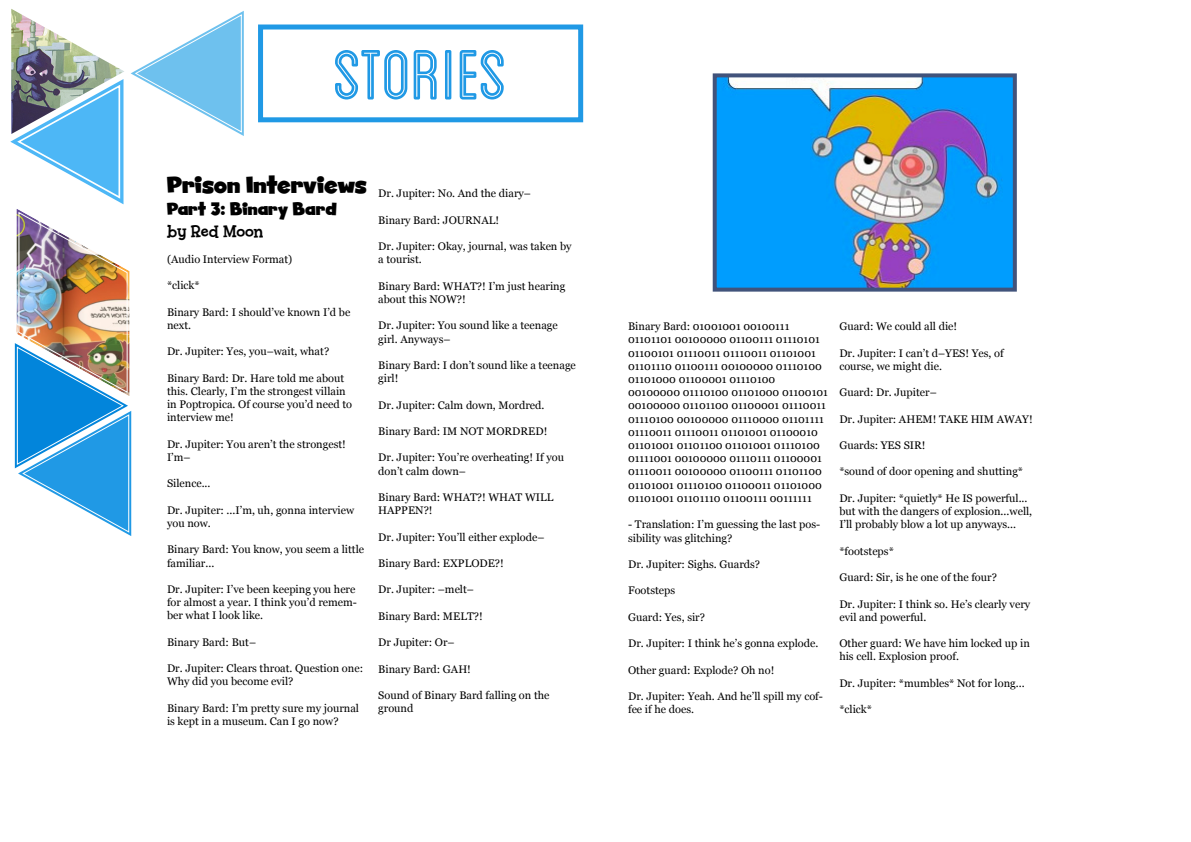
<style>
.page{position:relative;width:1191px;height:842px;background:#fff}
.page>*{position:absolute;margin:0;border:0;box-sizing:border-box;transform-origin:0 0}
.t1{font:100px "Blanch Caps Inline";letter-spacing:-.02em;color:#2099e5}
.t2{font:24px "Ghost Kid AOE";letter-spacing:-.005em;color:#000}
.t3{font:18px "Ghost Kid AOE";color:#000}
.t4{font:18px "Billy Serif";color:#000}
.t5{font:11px/13.2px "Georgia";color:#000}
</style>
<div class="page">
<div style="left:258px;top:25px;width:325px;height:97px;border:5px solid #2099e5"></div>
<svg style="left:10px;top:11px;width:234px;height:525px"></svg>
<img style="left:11px;top:9px;width:113px;height:125px">
<img style="left:717px;top:78px;width:294px;height:209px">
<div style="left:712px;top:73px;width:304px;height:219px;border:4px solid #41537b"></div>
<h1 class="t1" style="left:333px;top:29px;width:176px">stories</h1>
<h2 class="t2" style="left:167px;top:171px;width:201px">Prison Interviews</h2>
<h3 class="t3" style="left:167px;top:198px;width:171px">Part 3: Binary Bard</h3>
<h3 class="t4" style="left:167px;top:221px;width:98px">by Red Moon</h3>
<p class="t5" style="left:167px;top:252px;width:127px">(Audio Interview Format)</p>
<p class="t5" style="left:167px;top:279px;width:34px">*click*</p>
<p class="t5" style="left:167px;top:305px;width:185px">Binary Bard: I should’ve known I’d be next.</p>
<p class="t5" style="left:167px;top:345px;width:164px">Dr. Jupiter: Yes, you–wait, what?</p>
<p class="t5" style="left:167px;top:371px;width:187px">Binary Bard: Dr. Hare told me about this. Clearly, I’m the strongest villain in Poptropica. Of course you’d need to interview me!</p>
<p class="t5" style="left:167px;top:437px;width:180px">Dr. Jupiter: You aren’t the strongest!<br>I’m–</p>
<p class="t5" style="left:167px;top:477px;width:45px">Silence...</p>
<p class="t5" style="left:167px;top:503px;width:189px">Dr. Jupiter: ...I’m, uh, gonna interview you now.</p>
<p class="t5" style="left:167px;top:543px;width:199px">Binary Bard: You know, you seem a little familiar...</p>
<p class="t5" style="left:167px;top:582px;width:191px">Dr. Jupiter: I’ve been keeping you here for almost a year. I think you’d remem&shy;ber what I look like.</p>
<p class="t5" style="left:167px;top:635px;width:91px">Binary Bard: But–</p>
<p class="t5" style="left:167px;top:661px;width:198px">Dr. Jupiter: Clears throat. Question one:<br>Why did you become evil?</p>
<p class="t5" style="left:167px;top:701px;width:194px">Binary Bard: I’m pretty sure my journal is kept in a museum. Can I go now?</p>
<p class="t5" style="left:378px;top:186px;width:154px">Dr. Jupiter: No. And the diary–</p>
<p class="t5" style="left:378px;top:213px;width:122px">Binary Bard: JOURNAL!</p>
<p class="t5" style="left:378px;top:239px;width:195px">Dr. Jupiter: Okay, journal, was taken by a tourist.</p>
<p class="t5" style="left:378px;top:279px;width:189px">Binary Bard: WHAT?! I’m just hearing about this NOW?!</p>
<p class="t5" style="left:378px;top:318px;width:181px">Dr. Jupiter: You sound like a teenage girl. Anyways–</p>
<p class="t5" style="left:378px;top:358px;width:199px">Binary Bard: I don’t sound like a teenage girl!</p>
<p class="t5" style="left:378px;top:398px;width:168px">Dr. Jupiter: Calm down, Mordred.</p>
<p class="t5" style="left:378px;top:424px;width:171px">Binary Bard: IM NOT MORDRED!</p>
<p class="t5" style="left:378px;top:450px;width:187px">Dr. Jupiter: You’re overheating! If you don’t calm down–</p>
<p class="t5" style="left:378px;top:490px;width:176px">Binary Bard: WHAT?! WHAT WILL<br>HAPPEN?!</p>
<p class="t5" style="left:378px;top:530px;width:168px">Dr. Jupiter: You’ll either explode–</p>
<p class="t5" style="left:378px;top:556px;width:127px">Binary Bard: EXPLODE?!</p>
<p class="t5" style="left:378px;top:582px;width:97px">Dr. Jupiter: –melt–</p>
<p class="t5" style="left:378px;top:609px;width:106px">Binary Bard: MELT?!</p>
<p class="t5" style="left:378px;top:635px;width:78px">Dr Jupiter: Or–</p>
<p class="t5" style="left:378px;top:662px;width:94px">Binary Bard: GAH!</p>
<p class="t5" style="left:378px;top:688px;width:173px">Sound of Binary Bard falling on the ground</p>
<p class="t5" style="left:628px;top:319px;width:201px">Binary Bard: 01001001 00100111<br>01101101 00100000 01100111 01110101<br>01100101 01110011 01110011 01101001<br>01101110 01100111 00100000 01110100<br>01101000 01100001 01110100<br>00100000 01110100 01101000 01100101<br>00100000 01101100 01100001 01110011<br>01110100 00100000 01110000 01101111<br>01110011 01110011 01101001 01100010<br>01101001 01101100 01101001 01110100<br>01111001 00100000 01110111 01100001<br>01110011 00100000 01100111 01101100<br>01101001 01110100 01100011 01101000<br>01101001 01101110 01100111 00111111</p>
<p class="t5" style="left:628px;top:517px;width:194px">- Translation: I’m guessing the last pos&shy;sibility was glitching?</p>
<p class="t5" style="left:628px;top:557px;width:134px">Dr. Jupiter: Sighs. Guards?</p>
<p class="t5" style="left:628px;top:583px;width:49px">Footsteps</p>
<p class="t5" style="left:628px;top:610px;width:78px">Guard: Yes, sir?</p>
<p class="t5" style="left:628px;top:636px;width:192px">Dr. Jupiter: I think he’s gonna explode.</p>
<p class="t5" style="left:628px;top:663px;width:148px">Other guard: Explode? Oh no!</p>
<p class="t5" style="left:628px;top:689px;width:196px">Dr. Jupiter: Yeah. And he’ll spill my cof&shy;fee if he does.</p>
<p class="t5" style="left:839px;top:319px;width:119px">Guard: We could all die!</p>
<p class="t5" style="left:839px;top:346px;width:166px">Dr. Jupiter: I can’t d–YES! Yes, of course, we might die.</p>
<p class="t5" style="left:839px;top:385px;width:99px">Guard: Dr. Jupiter–</p>
<p class="t5" style="left:839px;top:412px;width:195px">Dr. Jupiter: AHEM! TAKE HIM AWAY!</p>
<p class="t5" style="left:839px;top:438px;width:88px">Guards: YES SIR!</p>
<p class="t5" style="left:839px;top:465px;width:185px">*sound of door opening and shutting*</p>
<p class="t5" style="left:839px;top:491px;width:194px">Dr. Jupiter: *quietly* He IS powerful... but with the dangers of explosion...well,<br>I’ll probably blow a lot up anyways...</p>
<p class="t5" style="left:839px;top:544px;width:56px">*footsteps*</p>
<p class="t5" style="left:839px;top:570px;width:159px">Guard: Sir, is he one of the four?</p>
<p class="t5" style="left:839px;top:597px;width:192px">Dr. Jupiter: I think so. He’s clearly very evil and powerful.</p>
<p class="t5" style="left:839px;top:636px;width:192px">Other guard: We have him locked up in his cell. Explosion proof.</p>
<p class="t5" style="left:839px;top:676px;width:187px">Dr. Jupiter: *mumbles* Not for long...</p>
<p class="t5" style="left:839px;top:702px;width:34px">*click*</p>
</div>
